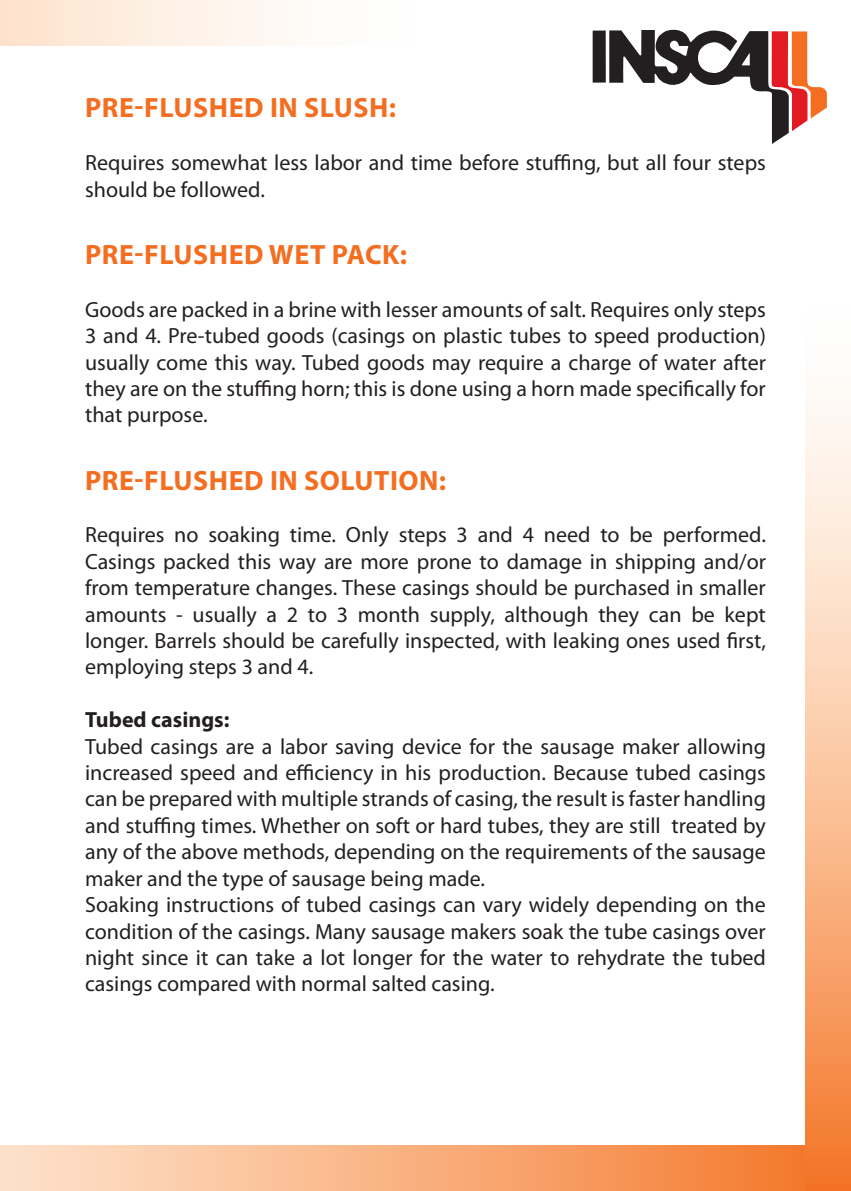
<style>
.page{position:relative;width:851px;height:1191px;background:#fff}
.page>*{position:absolute;margin:0;border:0;box-sizing:border-box;transform-origin:0 0}
.t1{font:700 28px "Myriad Pro";letter-spacing:.02em;color:#f36e21}
.t2{font:22px/26.4px "Myriad Pro";color:#231f20}
.t3{font:700 22px "Myriad Pro";color:#231f20}
</style>
<div class="page">
<div style="left:0;top:1145px;width:850px;height:46px;background:linear-gradient(to right,#fee5d0,#f47627)"></div>
<svg style="left:805px;top:91px;width:45px;height:1100px"></svg>
<svg style="left:0;top:0;width:606px;height:45px"></svg>
<div style="left:592px;top:31px;width:13px;height:52px;background:#231f20"></div>
<svg style="left:609px;top:29px;width:217px;height:115px"></svg>
<p class="t1" style="left:85px;top:90px;width:312px">PRE-FLUSHED IN SLUSH:</p>
<p class="t2" style="left:85px;top:149px;width:682px">Requires somewhat less labor and time before stuffing, but all four steps should be followed.</p>
<p class="t1" style="left:85px;top:236px;width:323px">PRE-FLUSHED WET PACK:</p>
<p class="t2" style="left:85px;top:296px;width:682px;text-align:justify">Goods are packed in a brine with lesser amounts of salt. Requires only steps 3 and 4. Pre-tubed goods (casings on plastic tubes to speed production) usually come this way. Tubed goods may require a charge of water after they are on the stuffing horn; this is done using a horn made specifically for that purpose.</p>
<p class="t1" style="left:85px;top:462px;width:362px">PRE-FLUSHED IN SOLUTION:</p>
<p class="t2" style="left:85px;top:521px;width:682px;text-align:justify">Requires no soaking time. Only steps 3 and 4 need to be performed.<br>Casings packed this way are more prone to damage in shipping and/or from temperature changes. These casings should be purchased in smaller amounts - usually a 2 to 3 month supply, although they can be kept longer. Barrels should be carefully inspected, with leaking ones used first, employing steps 3 and 4.</p>
<p class="t3" style="left:85px;top:705px;width:146px">Tubed casings:</p>
<p class="t2" style="left:85px;top:732px;width:682px">Tubed casings are a labor saving device for the sausage maker allowing increased speed and efficiency in his production. Because tubed casings can be prepared with multiple strands of casing, the result is faster handling and stuffing times. Whether on soft or hard tubes, they are still treated by any of the above methods, depending on the requirements of the sausage maker and the type of sausage being made.<br>Soaking instructions of tubed casings can vary widely depending on the condition of the casings. Many sausage makers soak the tube casings over night since it can take a lot longer for the water to rehydrate the tubed casings compared with normal salted casing.</p>
</div>
